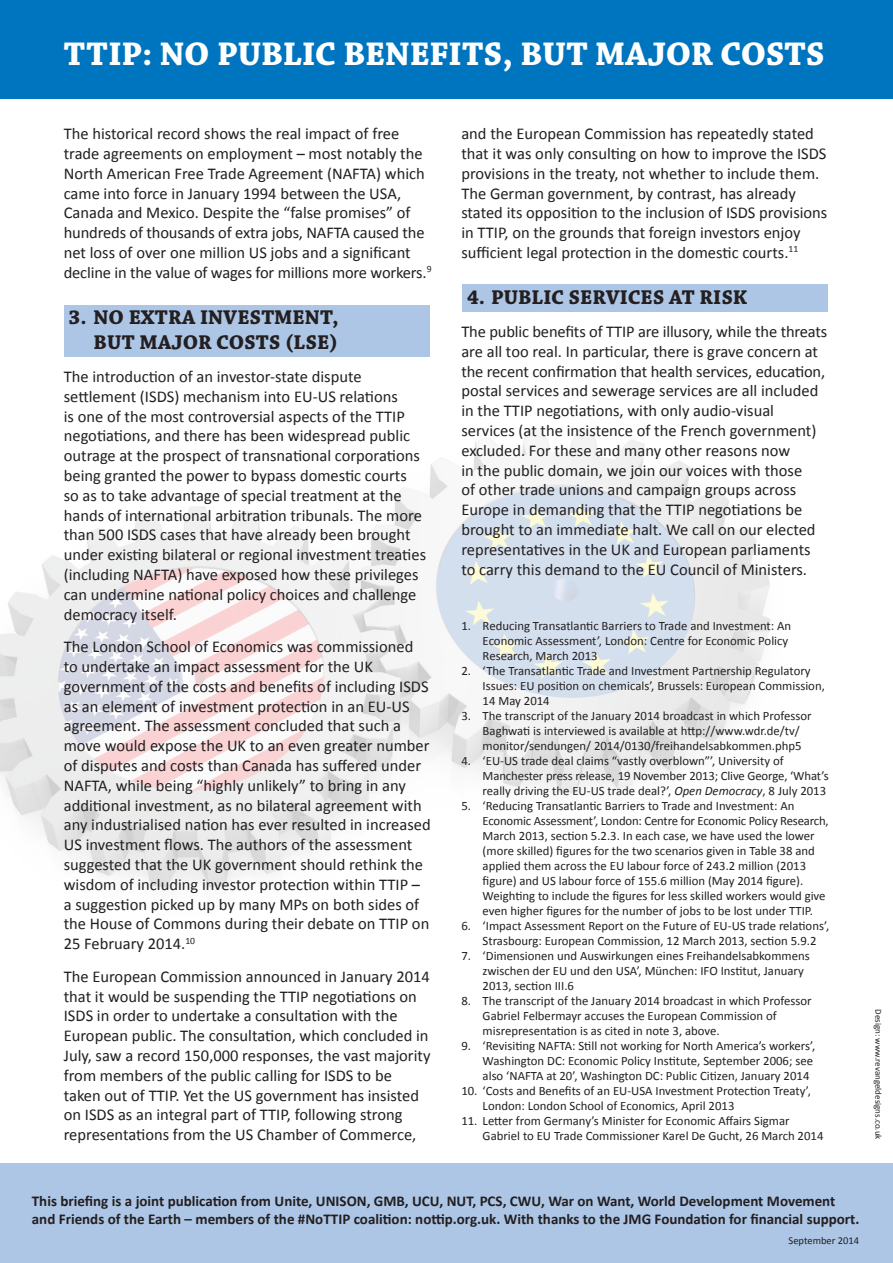
<style>
.page{position:relative;width:893px;height:1263px;background:#fff}
.page>*{position:absolute;margin:0;border:0;box-sizing:border-box;transform-origin:0 0}
.t1{font:700 34.5px "Chaparral Pro";letter-spacing:-.005em;color:#fff}
.t2{font:700 21px/25.2px "Chaparral Pro";color:#231f20;text-align:right}
.t3{font:16.5px/19.8px "Calibri";color:#231f20}
.t4{font:700 15px/18px "Calibri";color:#231f20}
.t5{font:12.75px/15px "Calibri";color:#231f20}
.t6{font:10.5px "Calibri";color:#231f20}
.t7{font:9px "Calibri";color:#231f20}
.s1{font-style:italic}
</style>
<div class="page">
<div style="left:64px;top:305px;width:365px;height:51px;background:#adc6e6"></div>
<div style="left:462px;top:284px;width:366px;height:28px;background:#adc6e6"></div>
<div style="left:0;top:1163px;width:893px;height:100px;background:#adc6e6"></div>
<img style="left:0;top:428px;width:771px;height:460px">
<div style="left:0;top:0;width:893px;height:99px;background:#0075bf"></div>
<p class="t1" style="left:64px;top:34px;width:762px">TTIP: NO PUBLIC BENEFITS, BUT MAJOR COSTS</p>
<p class="t3" style="left:64px;top:123px;width:369px">The historical record shows the real impact of free trade agreements on employment – most notably the North American Free Trade Agreement (NAFTA) which came into force in January 1994 between the USA, Canada and Mexico. Despite the “false promises” of hundreds of thousands of extra jobs, NAFTA caused the net loss of over one million US jobs and a significant decline in the value of wages for millions more workers.<sup>9</sup></p>
<p class="t2" style="left:69px;top:306px;width:272px">3. NO EXTRA INVESTMENT,<br>BUT MAJOR COSTS (LSE)</p>
<p class="t3" style="left:64px;top:366px;width:364px">The introduction of an investor-state dispute settlement (ISDS) mechanism into EU-US relations<br>is one of the most controversial aspects of the TTIP negotiations, and there has been widespread public outrage at the prospect of transnational corporations being granted the power to bypass domestic courts so as to take advantage of special treatment at the hands of international arbitration tribunals. The more than 500 ISDS cases that have already been brought under existing bilateral or regional investment treaties (including NAFTA) have exposed how these privileges can undermine national policy choices and challenge democracy itself.</p>
<p class="t3" style="left:64px;top:636px;width:368px">The London School of Economics was commissioned to undertake an impact assessment for the UK government of the costs and benefits of including ISDS as an element of investment protection in an EU-US agreement. The assessment concluded that such a move would expose the UK to an even greater number of disputes and costs than Canada has suffered under NAFTA, while being “highly unlikely” to bring in any additional investment, as no bilateral agreement with any industrialised nation has ever resulted in increased US investment flows. The authors of the assessment suggested that the UK government should rethink the wisdom of including investor protection within TTIP – a suggestion picked up by many MPs on both sides of the House of Commons during their debate on TTIP on 25 February 2014.<sup>10</sup></p>
<p class="t3" style="left:64px;top:966px;width:368px">The European Commission announced in January 2014 that it would be suspending the TTIP negotiations on ISDS in order to undertake a consultation with the European public. The consultation, which concluded in July, saw a record 150,000 responses, the vast majority from members of the public calling for ISDS to be taken out of TTIP. Yet the US government has insisted on ISDS as an integral part of TTIP, following strong representations from the US Chamber of Commerce,</p>
<p class="t3" style="left:461px;top:123px;width:367px">and the European Commission has repeatedly stated that it was only consulting on how to improve the ISDS provisions in the treaty, not whether to include them.<br>The German government, by contrast, has already stated its opposition to the inclusion of ISDS provisions in TTIP, on the grounds that foreign investors enjoy sufficient legal protection in the domestic courts.<sup>11</sup></p>
<p class="t2" style="left:467px;top:286px;width:282px">4. PUBLIC SERVICES AT RISK</p>
<p class="t3" style="left:461px;top:321px;width:367px">The public benefits of TTIP are illusory, while the threats are all too real. In particular, there is grave concern at the recent confirmation that health services, education, postal services and sewerage services are all included in the TTIP negotiations, with only audio-visual services (at the insistence of the French government) excluded. For these and many other reasons now<br>in the public domain, we join our voices with those<br>of other trade unions and campaign groups across Europe in demanding that the TTIP negotiations be brought to an immediate halt. We call on our elected representatives in the UK and European parliaments to carry this demand to the EU Council of Ministers.</p>
<p class="t5" style="left:483px;top:618px;width:310px;text-indent:-21px">1. Reducing Transatlantic Barriers to Trade and Investment: An<br>Economic Assessment’, London: Centre for Economic Policy<br>Research, March 2013</p>
<p class="t5" style="left:483px;top:663px;width:344px;text-indent:-21px">2. ‘The Transatlantic Trade and Investment Partnership Regulatory<br>Issues: EU position on chemicals’, Brussels: European Commission,<br>14 May 2014</p>
<p class="t5" style="left:483px;top:708px;width:330px;text-indent:-21px">3. The transcript of the January 2014 broadcast in which Professor<br>Baghwati is interviewed is available at http://www.wdr.de/tv/ monitor/sendungen/ 2014/0130/freihandelsabkommen.php5</p>
<p class="t5" style="left:483px;top:753px;width:348px;text-indent:-21px">4. ‘EU-US trade deal claims “vastly overblown”’, University of<br>Manchester press release, 19 November 2013; Clive George, ‘What’s really driving the EU-US trade deal?’, <span class="s1">Open Democracy</span>, 8 July 2013</p>
<p class="t5" style="left:483px;top:798px;width:348px;text-indent:-21px">5. ‘Reducing Transatlantic Barriers to Trade and Investment: An Economic Assessment’, London: Centre for Economic Policy Research, March 2013, section 5.2.3. In each case, we have used the lower (more skilled) figures for the two scenarios given in Table 38 and applied them across the EU labour force of 243.2 million (2013 figure) and US labour force of 155.6 million (May 2014 figure).<br>Weighting to include the figures for less skilled workers would give even higher figures for the number of jobs to be lost under TTIP.</p>
<p class="t5" style="left:483px;top:918px;width:348px;text-indent:-21px">6. ‘Impact Assessment Report on the Future of EU-US trade relations’,<br>Strasbourg: European Commission, 12 March 2013, section 5.9.2</p>
<p class="t5" style="left:483px;top:948px;width:329px;text-indent:-21px">7. ‘Dimensionen und Auswirkungen eines Freihandelsabkommens zwischen der EU und den USA’, München: IFO Institut, January<br>2013, section III.6</p>
<p class="t5" style="left:483px;top:993px;width:330px;text-indent:-21px">8. The transcript of the January 2014 broadcast in which Professor<br>Gabriel Felbermayr accuses the European Commission of misrepresentation is as cited in note 3, above.</p>
<p class="t5" style="left:483px;top:1038px;width:334px;text-indent:-21px">9. ‘Revisiting NAFTA: Still not working for North America’s workers’,<br>Washington DC: Economic Policy Institute, September 2006; see also ‘NAFTA at 20’, Washington DC: Public Citizen, January 2014</p>
<p class="t5" style="left:483px;top:1083px;width:330px;text-indent:-21px">10. ‘Costs and Benefits of an EU-USA Investment Protection Treaty’,<br>London: London School of Economics, April 2013</p>
<p class="t5" style="left:483px;top:1113px;width:342px;text-indent:-21px">11. Letter from Germany’s Minister for Economic Affairs Sigmar<br>Gabriel to EU Trade Commissioner Karel De Gucht, 26 March 2014</p>
<p class="t7" style="left:885px;top:1009px;width:132px;rotate:90deg">Design: www.revangeldesigns.co.uk</p>
<p class="t4" style="left:32px;top:1192px;width:829px">This briefing is a joint publication from Unite, UNISON, GMB, UCU, NUT, PCS, CWU, War on Want, World Development Movement and Friends of the Earth – members of the #NoTTIP coalition: nottip.org.uk. With thanks to the JMG Foundation for financial support.</p>
<p class="t6" style="left:788px;top:1233px;width:72px">September 2014</p>
</div>
